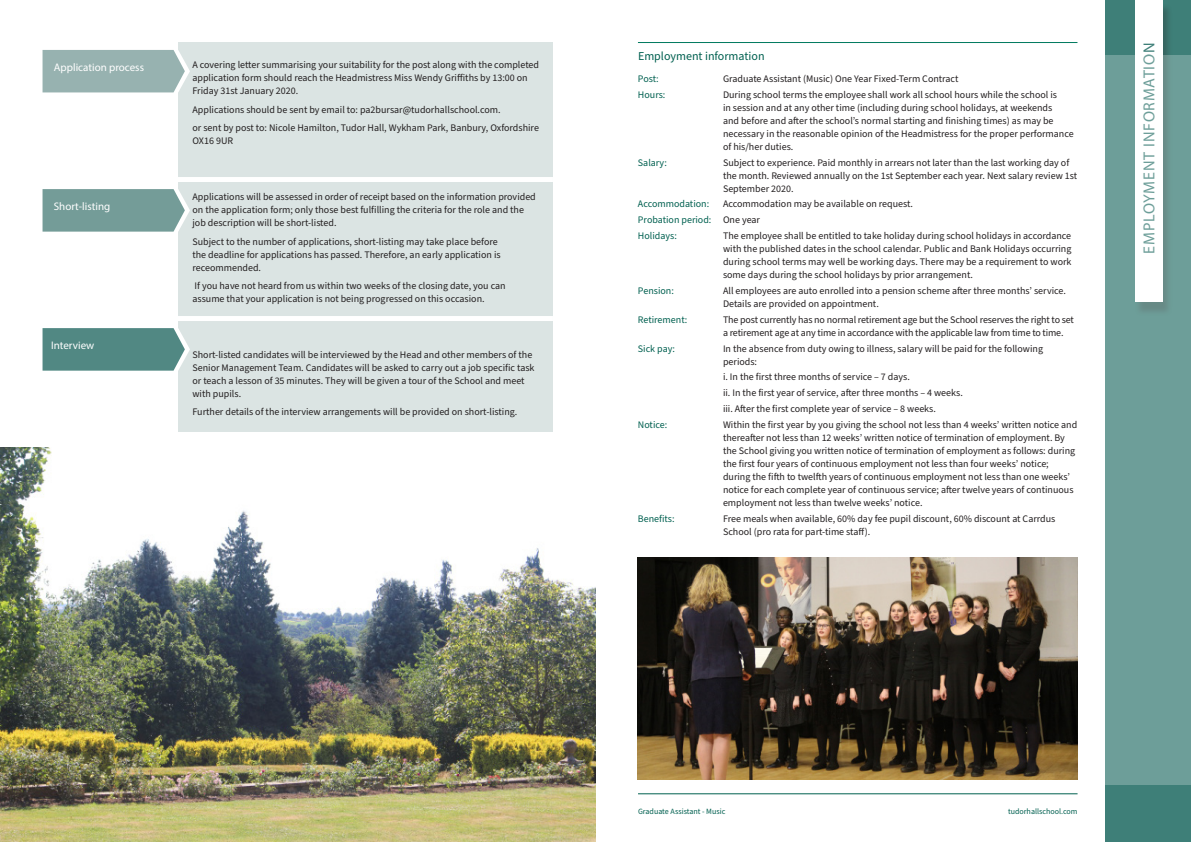
<style>
.page{position:relative;width:1191px;height:842px;background:#fff}
.page>*{position:absolute;margin:0;border:0;box-sizing:border-box;transform-origin:0 0}
.t1{font:16px "Myriad Pro";letter-spacing:.05em;color:#3e7f78}
.t2{font:12px "Source Sans Pro";color:#006050}
.t3{font:11px "Myriad Pro";color:#fff}
.t4{font:10px/13px "Source Sans Pro";color:#231f20}
.t5{font:10px "Source Sans Pro";color:#006050}
.t6{font:8px "Source Sans Pro";color:#006050}
.s1{color:#231f20}
</style>
<div class="page">
<hr style="left:638px;top:794px;width:439px;height:1px;background:#006050">
<hr style="left:638px;top:42px;width:439px;height:1px;background:#007a5e">
<img style="left:638px;top:557px;width:439px;height:223px">
<img style="left:0;top:447px;width:595px;height:395px">
<div style="left:178px;top:43px;width:374px;height:389px;background:#dbe4e3"></div>
<svg style="left:43px;top:328px;width:147px;height:43px;background:#5e908c"></svg>
<svg style="left:43px;top:189px;width:147px;height:43px;background:#7ea39f"></svg>
<svg style="left:43px;top:50px;width:147px;height:42px;background:#9db6b4"></svg>
<div style="left:43px;top:177px;width:510px;height:5px;background:#fff"></div>
<div style="left:43px;top:316px;width:510px;height:5px;background:#fff"></div>
<div style="left:1106px;top:0;width:85px;height:842px;background:#3e7f78"></div>
<div style="left:1134px;top:3px;width:39px;height:313px;background:#231f20;opacity:.28"></div>
<div style="left:1135px;top:0;width:27px;height:302px;background:#fff"></div>
<img style="left:1106px;top:55px;width:85px;height:729px">
<p class="t3" style="left:54px;top:61px;width:92px">Application process</p>
<p class="t3" style="left:54px;top:200px;width:58px">Short-listing</p>
<p class="t3" style="left:51px;top:339px;width:45px">Interview</p>
<p class="t4" style="left:192px;top:58px;width:348px">A covering letter summarising your suitability for the post along with the completed application form should reach the Headmistress Miss Wendy Griffiths by 13:00 on<br>Friday 31st January 2020.</p>
<p class="t4" style="left:192px;top:103px;width:310px">Applications should be sent by email to: pa2bursar@tudorhallschool.com.</p>
<p class="t4" style="left:192px;top:122px;width:348px">or sent by post to: Nicole Hamilton, Tudor Hall, Wykham Park, Banbury, Oxfordshire<br>OX16 9UR</p>
<p class="t4" style="left:192px;top:190px;width:345px">Applications will be assessed in order of receipt based on the information provided on the application form; only those best fulfilling the criteria for the role and the job description will be short-listed.</p>
<p class="t4" style="left:192px;top:235px;width:310px">Subject to the number of applications, short-listing may take place before the deadline for applications has passed. Therefore, an early application is receommended.</p>
<p class="t4" style="left:192px;top:280px;width:315px">If you have not heard from us within two weeks of the closing date, you can assume that your application is not being progressed on this occasion.</p>
<p class="t4" style="left:192px;top:348px;width:343px">Short-listed candidates will be interviewed by the Head and other members of the Senior Management Team. Candidates will be asked to carry out a job specific task or teach a lesson of 35 minutes. They will be given a tour of the School and meet with pupils.</p>
<p class="t4" style="left:192px;top:406px;width:326px">Further details of the interview arrangements will be provided on short-listing.</p>
<p class="t2" style="left:638px;top:48px;width:128px">Employment information</p>
<p class="t1" style="left:1139px;top:254px;width:213px;rotate:-90deg">EMPLOYMENT INFORMATION</p>
<p class="t5" style="left:638px;top:72px;width:22px">Post:</p>
<p class="t4" style="left:723px;top:72px;width:237px">Graduate Assistant (Music) One Year Fixed-Term Contract</p>
<p class="t5" style="left:638px;top:88px;width:29px">Hours:</p>
<p class="t4" style="left:723px;top:88px;width:352px">During school terms the employee shall work all school hours while the school is<br>in session and at any other time (including during school holidays, at weekends<br>and before and after the school’s normal starting and finishing times) as may be necessary in the reasonable opinion of the Headmistress for the proper performance of his/her duties.</p>
<p class="t5" style="left:638px;top:156px;width:30px">Salary:</p>
<p class="t4" style="left:723px;top:156px;width:356px">Subject to experience. Paid monthly in arrears not later than the last working day of the month. Reviewed annually on the 1st September each year. Next salary review 1st<br>September 2020.</p>
<p class="t5" style="left:638px;top:197px;width:73px">Accommodation:</p>
<p class="t4" style="left:723px;top:198px;width:192px">Accommodation may be available on request.</p>
<p class="t5" style="left:638px;top:213px;width:124px">Probation period: <span class="s1">One year</span></p>
<p class="t5" style="left:638px;top:229px;width:40px">Holidays:</p>
<p class="t4" style="left:723px;top:230px;width:350px;text-align:justify">The employee shall be entitled to take holiday during school holidays in accordance with the published dates in the school calendar. Public and Bank Holidays occurring during school terms may well be working days. There may be a requirement to work some days during the school holidays by prior arrangement.</p>
<p class="t5" style="left:638px;top:284px;width:37px">Pension:</p>
<p class="t4" style="left:723px;top:284px;width:344px">All employees are auto enrolled into a pension scheme after three months’ service.<br>Details are provided on appointment.</p>
<p class="t5" style="left:638px;top:313px;width:51px">Retirement:</p>
<p class="t4" style="left:723px;top:313px;width:352px">The post currently has no normal retirement age but the School reserves the right to set a retirement age at any time in accordance with the applicable law from time to time.</p>
<p class="t5" style="left:638px;top:342px;width:38px">Sick pay:</p>
<p class="t4" style="left:723px;top:342px;width:321px">In the absence from duty owing to illness, salary will be paid for the following periods:</p>
<p class="t4" style="left:723px;top:371px;width:188px">i. In the first three months of service – 7 days.</p>
<p class="t4" style="left:723px;top:387px;width:241px">ii. In the first year of service, after three months – 4 weeks.</p>
<p class="t4" style="left:723px;top:403px;width:214px">iii. After the first complete year of service – 8 weeks.</p>
<p class="t5" style="left:638px;top:418px;width:31px">Notice:</p>
<p class="t4" style="left:723px;top:418px;width:356px">Within the first year by you giving the school not less than 4 weeks’ written notice and thereafter not less than 12 weeks’ written notice of termination of employment. By the School giving you written notice of termination of employment as follows: during the first four years of continuous employment not less than four weeks’ notice; during the fifth to twelfth years of continuous employment not less than one weeks’ notice for each complete year of continuous service; after twelve years of continuous employment not less than twelve weeks’ notice.</p>
<p class="t5" style="left:638px;top:512px;width:38px">Benefits:</p>
<p class="t4" style="left:723px;top:512px;width:334px">Free meals when available, 60% day fee pupil discount, 60% discount at Carrdus<br>School (pro rata for part-time staff).</p>
<p class="t6" style="left:638px;top:806px;width:89px">Graduate Assistant - Music</p>
<p class="t6" style="left:1008px;top:806px;width:71px">tudorhallschool.com</p>
</div>
